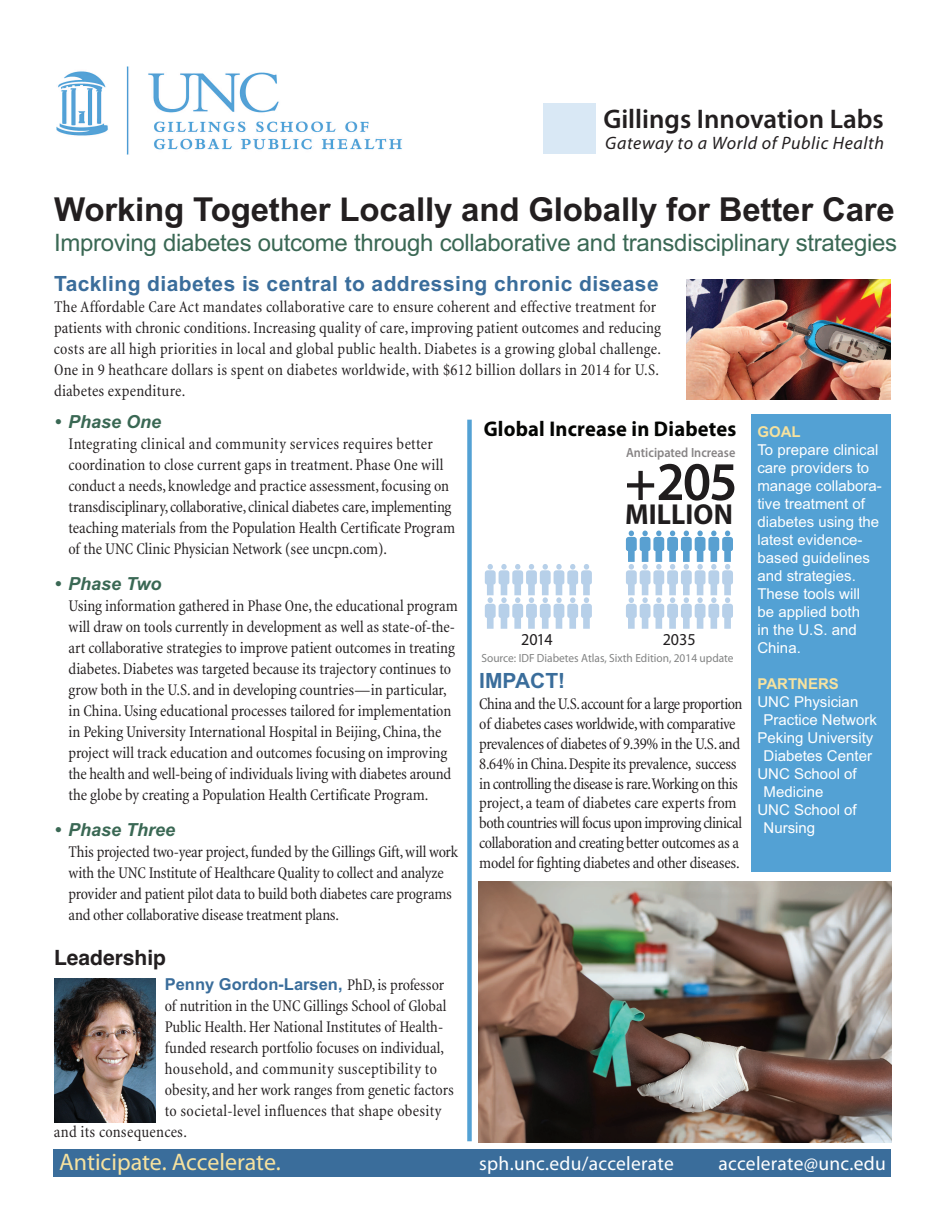
<style>
.page{position:relative;width:945px;height:1215px;background:#fff}
.page>*{position:absolute;margin:0;border:0;box-sizing:border-box;transform-origin:0 0}
.t1{font:600 54.75px "Myriad Pro";color:#201d1e;scale:.96 1}
.t2{font:700 33px "Arial";letter-spacing:-.005em;color:#231f20}
.t3{font:700 28.95px "Myriad Pro";letter-spacing:.005em;color:#201d1e;scale:.96 1}
.t4{font:600 27px "Myriad Pro";color:#231f20}
.t5{font:24px "Arial";letter-spacing:-.01em;color:#3a6854}
.t6{font:24px "Myriad Pro";letter-spacing:-.005em;color:#f7e29f}
.t7{font:700 21.3px "Myriad Pro";letter-spacing:.01em;color:#040503;scale:.96 1}
.t8{font:700 21px "Arial";letter-spacing:.02em;color:#3a6d9b}
.t9{font:700 21px "Helvetica";color:#231f20}
.t10{font:19.5px "Myriad Pro";letter-spacing:.015em;color:#fff}
.t11{font:italic 700 18px "Arial";color:#3a6854}
.t12{font:italic 18px "Myriad Pro";letter-spacing:.035em;color:#231f20}
.t13{font:16.65px "Myriad Pro";color:#201d1e;scale:.96 1}
.t14{font:condensed 16.5px/21px "Minion";letter-spacing:-.005em;color:#231f20}
.t15{font:condensed 16.5px/19.8px "Minion";letter-spacing:-.025em;color:#231f20}
.t16{font:condensed 16.5px "Minion";letter-spacing:.015em;color:#231f20}
.t17{font:condensed 16.5px "Minion";letter-spacing:.02em;color:#231f20}
.t18{font:700 16.5px "Arial";color:#3a6d9b}
.t19{font:15px/18px "Arial";color:#fff}
.t20{font:700 15px "Arial";color:#f7e29f}
.t21{font:600 13.35px "Myriad Pro";color:#878485;scale:.92 1}
.t22{font:11.85px "Myriad Pro";color:#828383;scale:.96 1}
.s1{font-family:"Minion";font-weight:400;font-stretch:condensed;color:#231f20}
</style>
<div class="page">
<div style="left:467px;top:420px;width:5px;height:721px;background:#53a1d4"></div>
<img style="left:57px;top:66px;width:345px;height:88px">
<div style="left:543px;top:104px;width:52px;height:50px;background:#d9e8f5"></div>
<svg style="left:485px;top:564px;width:107px;height:65px"></svg>
<svg style="left:626px;top:531px;width:107px;height:98px"></svg>
<img style="left:479px;top:882px;width:412px;height:260px">
<div style="left:752px;top:414px;width:139px;height:458px;background:#53a1d4"></div>
<div style="left:53px;top:1150px;width:838px;height:27px;background:#3a6d9b"></div>
<img style="left:54px;top:978px;width:102px;height:144px">
<img style="left:686px;top:279px;width:204px;height:120px">
<h3 class="t4" style="left:603px;top:109px;width:282px">Gillings Innovation Labs</h3>
<p class="t12" style="left:605px;top:136px;width:281px">Gateway to a World of Public Health</p>
<h2 class="t2" style="left:54px;top:191px;width:843px">Working Together Locally and Globally for Better Care</h2>
<h3 class="t5" style="left:54px;top:229px;width:845px">Improving diabetes outcome through collaborative and transdisciplinary strategies</h3>
<p class="t8" style="left:54px;top:272px;width:606px">Tackling diabetes is central to addressing chronic disease</p>
<p class="t14" style="left:54px;top:298px;width:609px">The Affordable Care Act mandates collaborative care to ensure coherent and effective treatment for patients with chronic conditions.Increasing quality of care, improving patient outcomes and reducing costs are all high priorities in local and global public health. Diabetes is a growing global challenge.<br>One in 9 heathcare dollars is spent on diabetes worldwide, with $612 billion dollars in 2014 for U.S. diabetes expenditure.</p>
<p class="t7" style="left:484px;top:421px;width:265px">Global Increase in Diabetes</p>
<p class="t11" style="left:55px;top:411px;width:108px">• Phase One</p>
<p class="t14" style="left:69px;top:435px;width:388px">Integrating clinical and community services requires better coordination to close current gaps in treatment. Phase One will conduct a needs, knowledge and practice assessment,focusing on transdisciplinary,collaborative,clinical diabetes care,implementing teaching materials from the Population Health Certificate Program of the UNC Clinic Physician Network (see uncpn.com).</p>
<p class="t11" style="left:55px;top:573px;width:108px">• Phase Two</p>
<p class="t14" style="left:69px;top:597px;width:391px">Using information gathered in Phase One,the educational program will draw on tools currently in development as well as state-of-the&shy;art collaborative strategies to improve patient outcomes in treating diabetes.Diabetes was targeted because its trajectory continues to grow both in the U.S. and in developing countries—in particular, in China.Using educational processes tailored for implementation in Peking University International Hospital in Beijing, China,the project will track education and outcomes focusing on improving the health and well-being of individuals living with diabetes around the globe by creating a Population Health Certificate Program.</p>
<p class="t11" style="left:55px;top:819px;width:122px">• Phase Three</p>
<p class="t14" style="left:69px;top:843px;width:391px">This projected two-year project,funded by the Gillings Gift,will work with the UNC Institute of Healthcare Quality to collect and analyze provider and patient pilot data to build both diabetes care programs and other collaborative disease treatment plans.</p>
<p class="t20" style="left:757px;top:423px;width:45px">GOAL</p>
<p class="t19" style="left:757px;top:441px;width:126px">To prepare clinical care providers to manage collabora&shy;tive treatment of diabetes using the latest evidence&shy;based guidelines and strategies.<br>These tools will<br>be applied both<br>in the U.S. and<br>China.</p>
<p class="t20" style="left:757px;top:675px;width:83px">PARTNERS</p>
<p class="t19" style="left:757px;top:693px;width:102px">UNC Physician</p>
<p class="t19" style="left:764px;top:711px;width:115px">Practice Network</p>
<p class="t19" style="left:757px;top:729px;width:117px">Peking University</p>
<p class="t19" style="left:764px;top:747px;width:110px">Diabetes Center</p>
<p class="t19" style="left:757px;top:765px;width:101px">UNC School of</p>
<p class="t19" style="left:764px;top:783px;width:62px">Medicine</p>
<p class="t19" style="left:757px;top:801px;width:101px">UNC School of</p>
<p class="t19" style="left:764px;top:819px;width:53px">Nursing</p>
<p class="t21" style="left:626px;top:448px;width:120px">Anticipated Increase</p>
<h1 class="t1" style="left:625px;top:461px;width:119px">+205</h1>
<h3 class="t3" style="left:625px;top:504px;width:114px">MILLION</h3>
<p class="t13" style="left:521px;top:633px;width:34px">2014</p>
<p class="t13" style="left:663px;top:633px;width:36px">2035</p>
<p class="t22" style="left:481px;top:653px;width:264px">Source: IDF Diabetes Atlas, Sixth Edition, 2014 update</p>
<p class="t8" style="left:479px;top:668px;width:87px">IMPACT!</p>
<p class="t15" style="left:479px;top:696px;width:265px">China and the U.S.account for a large proportion of diabetes cases worldwide,with comparative prevalences of diabetes of 9.39% in the U.S.and 8.64% in China.Despite its prevalence, success in controlling the disease is rare.Working on this project, a team of diabetes care experts from both countrieswillfocus upon improving clinical collaboration and creating better outcomes as a model for fighting diabetes and other diseases.</p>
<p class="t9" style="left:54px;top:946px;width:114px">Leadership</p>
<p class="t18" style="left:165px;top:975px;width:281px">Penny Gordon-Larsen, <span class="s1">PhD, is professor</span></p>
<p class="t14" style="left:165px;top:997px;width:283px">of nutrition in the UNC Gillings School of Global</p>
<p class="t14" style="left:165px;top:1018px;width:280px">Public Health.Her National Institutes of Health-</p>
<p class="t14" style="left:165px;top:1039px;width:281px">funded research portfolio focuses on individual,</p>
<p class="t17" style="left:165px;top:1063px;width:274px">household, and community susceptibility to</p>
<p class="t14" style="left:165px;top:1081px;width:291px">obesity, and her work ranges from genetic factors</p>
<p class="t16" style="left:165px;top:1105px;width:278px">to societal-level influences that shape obesity</p>
<p class="t16" style="left:54px;top:1126px;width:135px">and its consequences.</p>
<h3 class="t6" style="left:59px;top:1153px;width:223px">Anticipate. Accelerate.</h3>
<p class="t10" style="left:479px;top:1156px;width:196px">sph.unc.edu/accelerate</p>
<p class="t10" style="left:718px;top:1156px;width:169px">accelerate@unc.edu</p>
</div>
